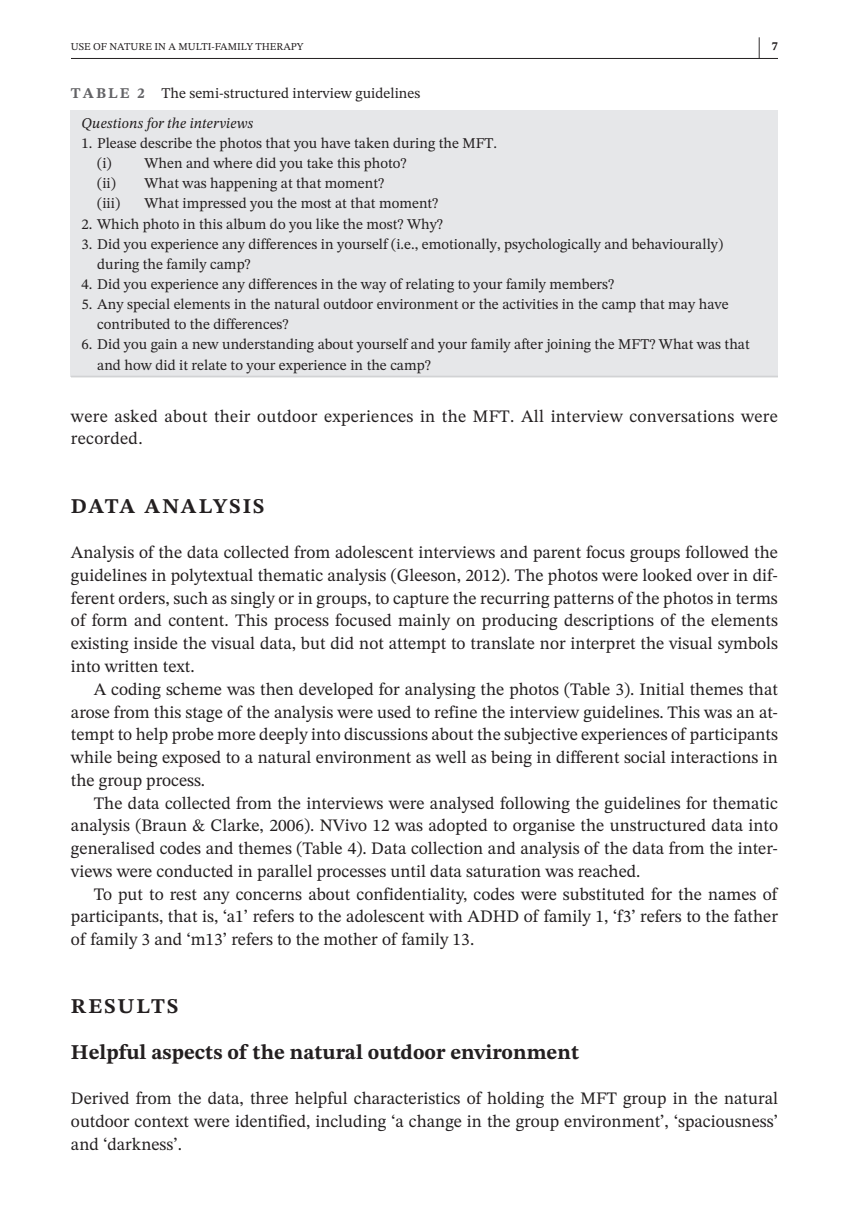
<style>
.page{position:relative;width:849px;height:1221px;background:#fff}
.page>*{position:absolute;margin:0;border:0;box-sizing:border-box;transform-origin:0 0}
.t1{font:700 24.5px "STIX Two Text";color:#231f20;scale:.45 1}
.t2{font:700 21px/45.5px "STIX Two Text";color:#231f20}
.t3{font:700 21px "STIX Two Text";letter-spacing:.095em;color:#231f20}
.t4{font:17.5px/22.8px "STIX Two Text";color:#231f20;text-align:justify}
.t5{font:14.88px/20.1px "STIX Two Text";color:#231f20}
.t6{font:700 12.25px "STIX Two Text";color:#231f20}
.t7{font:10.5px "STIX Two Text";color:#231f20}
.s1{font-weight:700;color:#636366}
.s2{font-style:italic}
</style>
<div class="page">
<hr style="left:71px;top:58px;width:706px;height:1px;background:#231f20">
<div style="left:71px;top:110px;width:706px;height:266px;background:#e6e7e9"></div>
<hr style="left:71px;top:375px;width:706px;height:2px;background:#d1d2d4">
<h1 class="t1" style="left:757px;top:28px;width:9px">|</h1>
<p class="t7" style="left:71px;top:39px;width:234px">USE OF NATURE IN A MULTI-FAMILY THERAPY</p>
<p class="t6" style="left:771px;top:37px;width:8px">7</p>
<p class="t5" style="left:81px;top:78px;width:340px;line-height:29.8px;text-indent:-10px"><span class="s1">TABLE 2</span> The semi-structured interview guidelines<br><span class="s2">Questions for the interviews</span></p>
<p class="t5" style="left:97px;top:133px;width:401px;text-indent:-16px">1. Please describe the photos that you have taken during the MFT. (i) When and where did you take this photo?<br>(ii) What was happening at that moment?<br>(iii)</p>
<p class="t5" style="left:144px;top:193px;width:295px">What impressed you the most at that moment?</p>
<p class="t5" style="left:81px;top:213px;width:363px">2. Which photo in this album do you like the most? Why?</p>
<p class="t5" style="left:97px;top:234px;width:627px;text-indent:-16px">3. Did you experience any differences in yourself (i.e., emotionally, psychologically and behaviourally) during the family camp?</p>
<p class="t5" style="left:81px;top:274px;width:534px">4. Did you experience any differences in the way of relating to your family members?</p>
<p class="t5" style="left:97px;top:294px;width:632px;text-indent:-16px">5. Any special elements in the natural outdoor environment or the activities in the camp that may have contributed to the differences?</p>
<p class="t5" style="left:97px;top:334px;width:653px;text-indent:-16px">6. Did you gain a new understanding about yourself and your family after joining the MFT? What was that and how did it relate to your experience in the camp?</p>
<p class="t4" style="left:71px;top:404px;width:708px">were asked about their outdoor experiences in the MFT. All interview conversations were recorded.</p>
<p class="t3" style="left:71px;top:490px;width:195px">DATA ANALYSIS</p>
<p class="t4" style="left:71px;top:541px;width:708px">Analysis of the data collected from adolescent interviews and parent focus groups followed the guidelines in polytextual thematic analysis (Gleeson, 2012). The photos were looked over in dif&shy;ferent orders, such as singly or in groups, to capture the recurring patterns of the photos in terms of form and content. This process focused mainly on producing descriptions of the elements existing inside the visual data, but did not attempt to translate nor interpret the visual symbols into written text.</p>
<p class="t4" style="left:71px;top:677px;width:708px;text-indent:23px">A coding scheme was then developed for analysing the photos (Table 3). Initial themes that arose from this stage of the analysis were used to refine the interview guidelines. This was an at&shy;tempt to help probe more deeply into discussions about the subjective experiences of participants while being exposed to a natural environment as well as being in different social interactions in the group process.</p>
<p class="t4" style="left:71px;top:791px;width:708px;text-indent:23px">The data collected from the interviews were analysed following the guidelines for thematic analysis (Braun &amp; Clarke, 2006). NVivo 12 was adopted to organise the unstructured data into generalised codes and themes (Table 4). Data collection and analysis of the data from the inter&shy;views were conducted in parallel processes until data saturation was reached.</p>
<p class="t4" style="left:71px;top:882px;width:708px;text-indent:23px">To put to rest any concerns about confidentiality, codes were substituted for the names of participants, that is, ‘a1’ refers to the adolescent with ADHD of family 1, ‘f3’ refers to the father of family 3 and ‘m13’ refers to the mother of family 13.</p>
<p class="t2" style="left:71px;top:984px;width:509px">RESULTS<br>Helpful aspects of the natural outdoor environment</p>
<p class="t4" style="left:71px;top:1087px;width:708px">Derived from the data, three helpful characteristics of holding the MFT group in the natural outdoor context were identified, including ‘a change in the group environment’, ‘spaciousness’ and ‘darkness’.</p>
</div>
